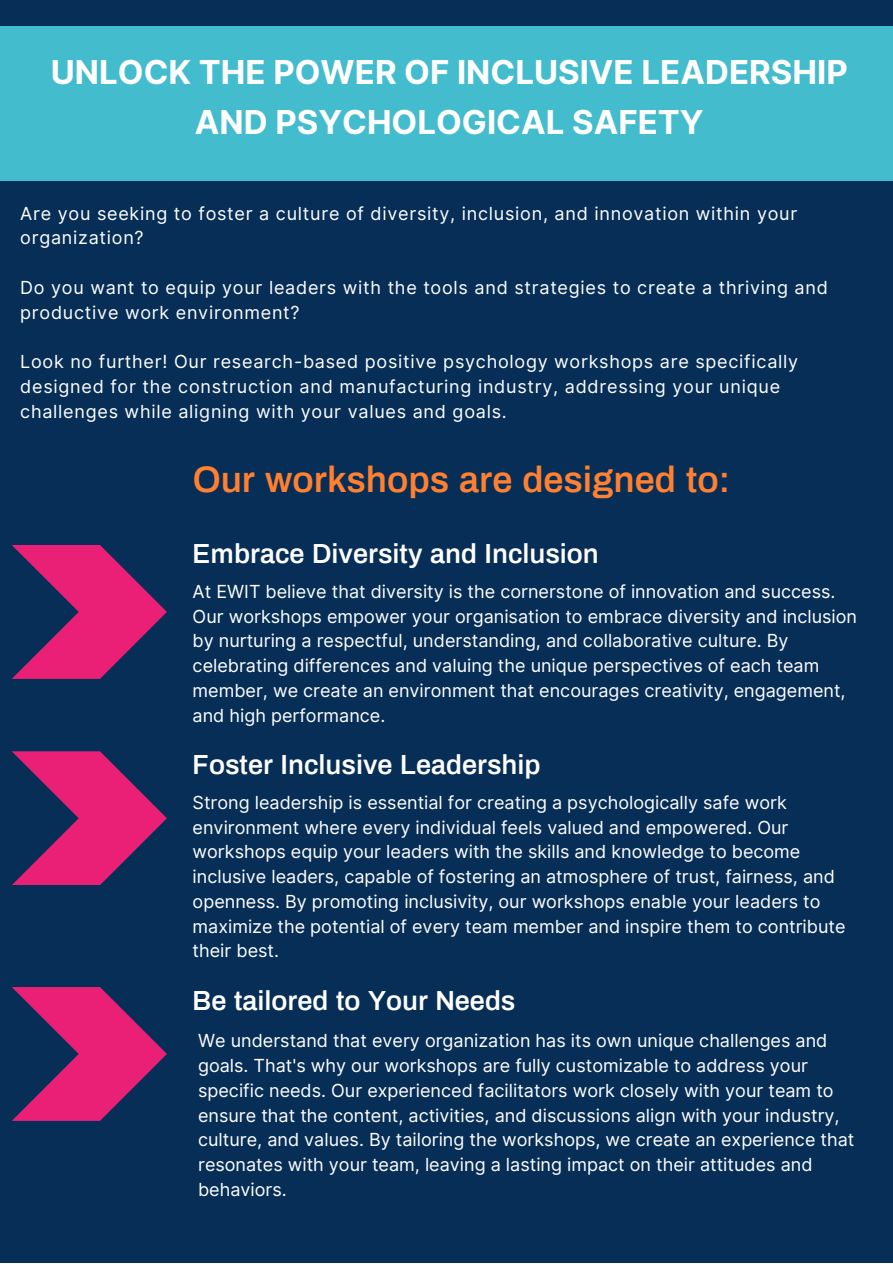
<style>
.page{position:relative;width:893px;height:1264px;background:#fff}
.page>*{position:absolute;margin:0;border:0;box-sizing:border-box;transform-origin:0 0}
.t1{font:600 36px "Archivo";color:#ff8030}
.t2{font:700 33px/49.5px "Inter";color:#fff;text-align:center}
.t3{font:600 27px "Archivo";color:#fff}
.t4{font:18px/24.8px "Inter";color:#fff}
.t5{font:18px/24.8px "Inter";letter-spacing:.04em;color:#fff}
</style>
<div class="page">
<div style="left:0;top:0;width:892px;height:1262px;background:#072e57"></div>
<svg style="left:12px;top:545px;width:154px;height:134px"></svg>
<div style="left:0;top:26px;width:892px;height:155px;background:#43bccd"></div>
<svg style="left:12px;top:751px;width:154px;height:134px"></svg>
<svg style="left:12px;top:987px;width:154px;height:133px"></svg>
<p class="t2" style="left:51px;top:47px;width:798px">UNLOCK THE POWER OF INCLUSIVE LEADERSHIP<br>AND PSYCHOLOGICAL SAFETY</p>
<p class="t5" style="left:20px;top:201px;width:778px">Are you seeking to foster a culture of diversity, inclusion, and innovation within your organization?</p>
<p class="t5" style="left:20px;top:275px;width:809px">Do you want to equip your leaders with the tools and strategies to create a thriving and productive work environment?</p>
<p class="t5" style="left:20px;top:349px;width:779px">Look no further! Our research-based positive psychology workshops are specifically designed for the construction and manufacturing industry, addressing your unique challenges while aligning with your values and goals.</p>
<p class="t1" style="left:193px;top:460px;width:539px">Our workshops are designed to:</p>
<p class="t3" style="left:193px;top:539px;width:408px">Embrace Diversity and Inclusion</p>
<p class="t4" style="left:193px;top:579px;width:666px">At EWIT believe that diversity is the cornerstone of innovation and success.<br>Our workshops empower your organisation to embrace diversity and inclusion by nurturing a respectful, understanding, and collaborative culture. By celebrating differences and valuing the unique perspectives of each team member, we create an environment that encourages creativity, engagement, and high performance.</p>
<p class="t3" style="left:193px;top:750px;width:349px">Foster Inclusive Leadership</p>
<p class="t4" style="left:193px;top:790px;width:654px">Strong leadership is essential for creating a psychologically safe work environment where every individual feels valued and empowered. Our workshops equip your leaders with the skills and knowledge to become inclusive leaders, capable of fostering an atmosphere of trust, fairness, and openness. By promoting inclusivity, our workshops enable your leaders to maximize the potential of every team member and inspire them to contribute their best.</p>
<p class="t3" style="left:193px;top:986px;width:324px">Be tailored to Your Needs</p>
<p class="t4" style="left:198px;top:1028px;width:657px">We understand that every organization has its own unique challenges and goals. That's why our workshops are fully customizable to address your specific needs. Our experienced facilitators work closely with your team to ensure that the content, activities, and discussions align with your industry, culture, and values. By tailoring the workshops, we create an experience that resonates with your team, leaving a lasting impact on their attitudes and behaviors.</p>
</div>
